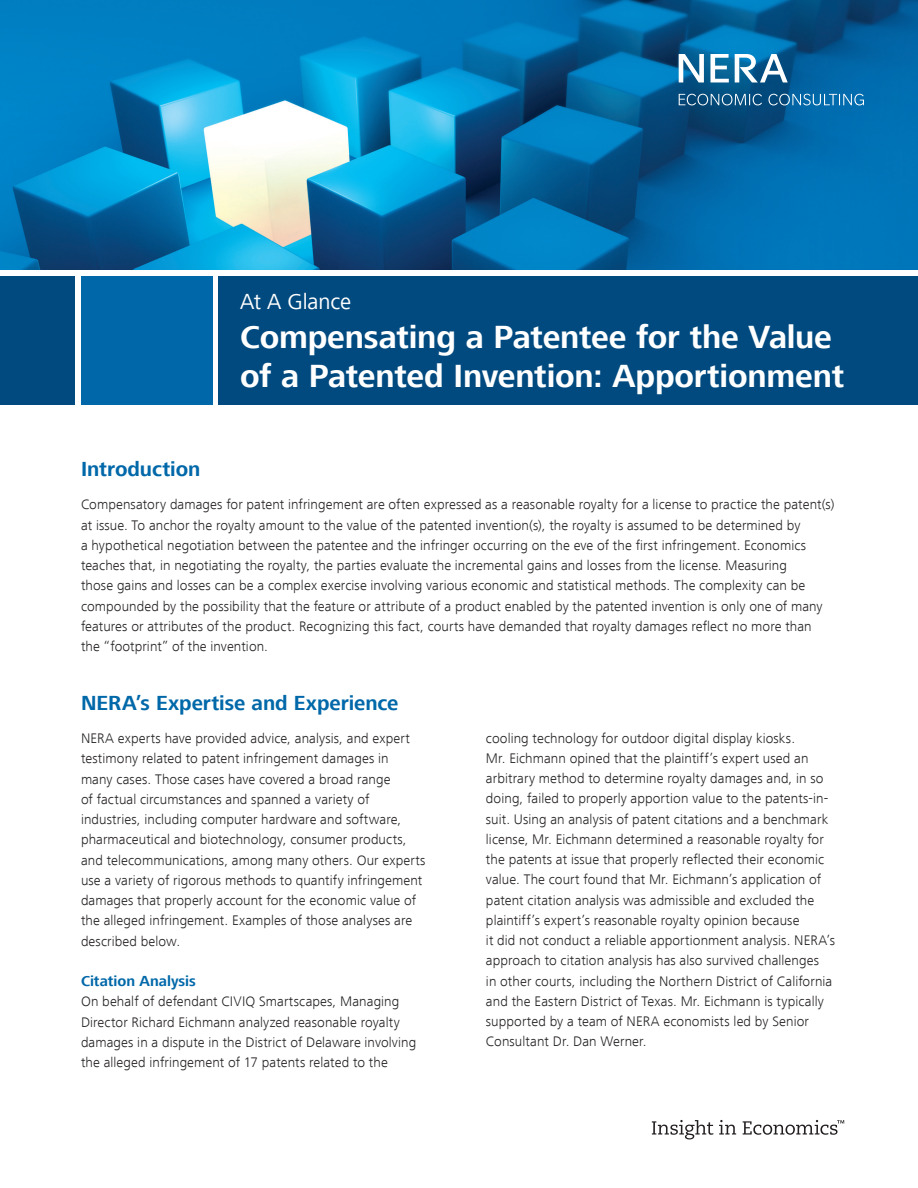
<style>
.page{position:relative;width:918px;height:1188px;background:#fff}
.page>*{position:absolute;margin:0;border:0;box-sizing:border-box;transform-origin:0 0}
.t1{font:700 33px/39px "Frutiger Next LT";letter-spacing:-.005em;color:#fff}
.t2{font:22.5px "Frutiger Next LT";letter-spacing:-.005em;color:#fff}
.t3{font:700 21px "Frutiger Next LT";color:#0068a9}
.t4{font:700 15px "Frutiger Next LT";color:#0068a9}
.t5{font:300 14.25px/20.2px "Frutiger Next LT";letter-spacing:.005em;color:#231f20}
</style>
<div class="page">
<div style="left:219px;top:276px;width:699px;height:129px;background:#004a7f"></div>
<div style="left:0;top:276px;width:75px;height:129px;background:#004a7f"></div>
<div style="left:81px;top:276px;width:131px;height:129px;background:#0068a9"></div>
<img style="left:0;top:0;width:918px;height:270px">
<svg style="left:679px;top:54px;width:25px;height:28px"></svg>
<svg style="left:710px;top:54px;width:19px;height:28px"></svg>
<svg style="left:735px;top:54px;width:53px;height:28px"></svg>
<svg style="left:679px;top:94px;width:83px;height:11px"></svg>
<svg style="left:768px;top:94px;width:96px;height:11px"></svg>
<svg style="left:652px;top:1120px;width:61px;height:19px"></svg>
<svg style="left:719px;top:1120px;width:17px;height:15px"></svg>
<svg style="left:743px;top:1120px;width:101px;height:15px"></svg>
<h2 class="t2" style="left:240px;top:289px;width:113px">At A Glance</h2>
<h1 class="t1" style="left:240px;top:318px;width:606px">Compensating a Patentee for the Value of a Patented Invention: Apportionment</h1>
<h3 class="t3" style="left:81px;top:457px;width:121px">Introduction</h3>
<p class="t5" style="left:81px;top:495px;width:755px">Compensatory damages for patent infringement are often expressed as a reasonable royalty for a license to practice the patent(s) at issue. To anchor the royalty amount to the value of the patented invention(s), the royalty is assumed to be determined by<br>a hypothetical negotiation between the patentee and the infringer occurring on the eve of the first infringement. Economics teaches that, in negotiating the royalty, the parties evaluate the incremental gains and losses from the license. Measuring<br>those gains and losses can be a complex exercise involving various economic and statistical methods. The complexity can be compounded by the possibility that the feature or attribute of a product enabled by the patented invention is only one of many features or attributes of the product. Recognizing this fact, courts have demanded that royalty damages reflect no more than<br>the “footprint” of the invention.</p>
<h3 class="t3" style="left:81px;top:691px;width:319px">NERA’s Expertise and Experience</h3>
<p class="t5" style="left:81px;top:728px;width:346px">NERA experts have provided advice, analysis, and expert testimony related to patent infringement damages in<br>many cases. Those cases have covered a broad range<br>of factual circumstances and spanned a variety of industries, including computer hardware and software, pharmaceutical and biotechnology, consumer products, and telecommunications, among many others. Our experts use a variety of rigorous methods to quantify infringement damages that properly account for the economic value of the alleged infringement. Examples of those analyses are described below.</p>
<p class="t4" style="left:81px;top:973px;width:116px">Citation Analysis</p>
<p class="t5" style="left:81px;top:992px;width:337px">On behalf of defendant CIVIQ Smartscapes, Managing Director Richard Eichmann analyzed reasonable royalty damages in a dispute in the District of Delaware involving the alleged infringement of 17 patents related to the</p>
<p class="t5" style="left:486px;top:728px;width:351px">cooling technology for outdoor digital display kiosks.<br>Mr. Eichmann opined that the plaintiff’s expert used an arbitrary method to determine royalty damages and, in so doing, failed to properly apportion value to the patents-in&shy;suit. Using an analysis of patent citations and a benchmark license, Mr. Eichmann determined a reasonable royalty for the patents at issue that properly reflected their economic value. The court found that Mr. Eichmann’s application of patent citation analysis was admissible and excluded the plaintiff’s expert’s reasonable royalty opinion because<br>it did not conduct a reliable apportionment analysis. NERA’s approach to citation analysis has also survived challenges<br>in other courts, including the Northern District of California and the Eastern District of Texas. Mr. Eichmann is typically supported by a team of NERA economists led by Senior Consultant Dr. Dan Werner.</p>
</div>
